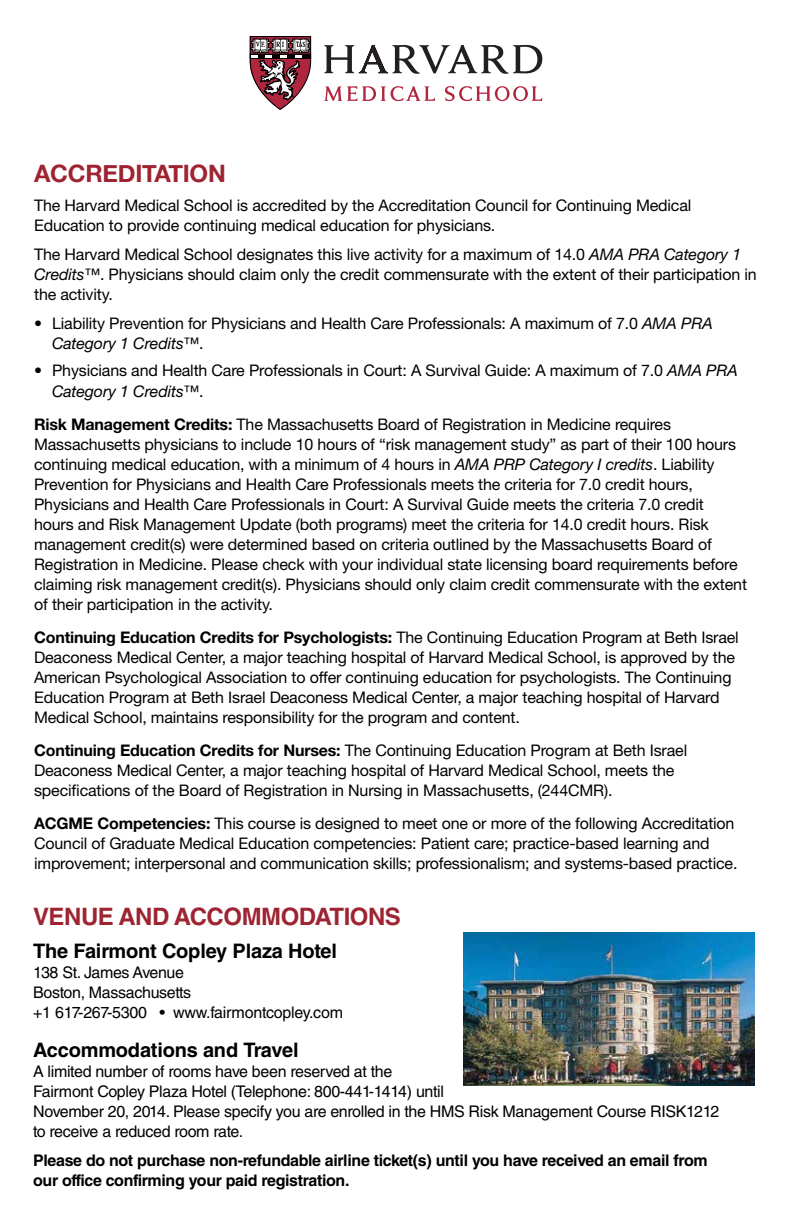
<style>
.page{position:relative;width:792px;height:1224px;background:#fff}
.page>*{position:absolute;margin:0;border:0;box-sizing:border-box;transform-origin:0 0}
.t1{font:700 24px "Helvetica LT Std";letter-spacing:-.02em;color:#9e2432}
.t2{font:700 24px "Helvetica Neue";letter-spacing:-.01em;color:#9e2432}
.t3{font:700 20px "Helvetica LT Std";letter-spacing:-.01em;color:#000}
.t4{font:16px/20px "Helvetica Neue LT Std";letter-spacing:-.01em;color:#000}
.t5{font:16px/20px "Helvetica LT Std";letter-spacing:-.02em;color:#000}
.t6{font:700 16px/20px "Helvetica LT Std";letter-spacing:-.02em;color:#000}
.s1{font-style:italic}
.s2{font-weight:700}
</style>
<div class="page">
<svg style="left:324px;top:45px;width:218px;height:29px"></svg>
<svg style="left:324px;top:86px;width:218px;height:15px"></svg>
<svg style="left:250px;top:36px;width:62px;height:74px"></svg>
<img style="left:464px;top:932px;width:290px;height:153px">
<h1 class="t2" style="left:34px;top:152px;width:193px">ACCREDITATION</h1>
<p class="t4" style="left:34px;top:195px;width:659px">The Harvard Medical School is accredited by the Accreditation Council for Continuing Medical<br>Education to provide continuing medical education for physicians.</p>
<p class="t4" style="left:34px;top:244px;width:724px">The Harvard Medical School designates this live activity for a maximum of 14.0 <span class="s1">AMA PRA Category 1<br>Credits™</span>. Physicians should claim only the credit commensurate with the extent of their participation in the activity.</p>
<p class="t4" style="left:52px;top:313px;width:662px;text-indent:-18px">• Liability Prevention for Physicians and Health Care Professionals: A maximum of 7.0 <span class="s1">AMA PRA<br>Category 1 Credits™</span>.</p>
<p class="t4" style="left:52px;top:360px;width:687px;line-height:21px;text-indent:-18px">• Physicians and Health Care Professionals in Court: A Survival Guide: A maximum of 7.0 <span class="s1">AMA PRA<br>Category 1 Credits™</span>.</p>
<p class="t4" style="left:34px;top:414px;width:714px"><span class="s2">Risk Management Credits:</span> The Massachusetts Board of Registration in Medicine requires Massachusetts physicians to include 10 hours of “risk management study” as part of their 100 hours continuing medical education, with a minimum of 4 hours in <span class="s1">AMA PRP Category I credits</span>. Liability Prevention for Physicians and Health Care Professionals meets the criteria for 7.0 credit hours, Physicians and Health Care Professionals in Court: A Survival Guide meets the criteria 7.0 credit hours and Risk Management Update (both programs) meet the criteria for 14.0 credit hours. Risk management credit(s) were determined based on criteria outlined by the Massachusetts Board of Registration in Medicine. Please check with your individual state licensing board requirements before claiming risk management credit(s). Physicians should only claim credit commensurate with the extent of their participation in the activity.</p>
<p class="t4" style="left:34px;top:627px;width:706px"><span class="s2">Continuing Education Credits for Psychologists:</span> The Continuing Education Program at Beth Israel Deaconess Medical Center, a major teaching hospital of Harvard Medical School, is approved by the American Psychological Association to offer continuing education for psychologists. The Continuing Education Program at Beth Israel Deaconess Medical Center, a major teaching hospital of Harvard Medical School, maintains responsibility for the program and content.</p>
<p class="t4" style="left:34px;top:740px;width:655px"><span class="s2">Continuing Education Credits for Nurses:</span> The Continuing Education Program at Beth Israel<br>Deaconess Medical Center, a major teaching hospital of Harvard Medical School, meets the specifications of the Board of Registration in Nursing in Massachusetts, (244CMR).</p>
<p class="t4" style="left:34px;top:813px;width:705px"><span class="s2">ACGME Competencies:</span> This course is designed to meet one or more of the following Accreditation<br>Council of Graduate Medical Education competencies: Patient care; practice-based learning and improvement; interpersonal and communication skills; professionalism; and systems-based practice.</p>
<h1 class="t1" style="left:33px;top:902px;width:369px">VENUE AND ACCOMMODATIONS</h1>
<p class="t3" style="left:33px;top:939px;width:305px">The Fairmont Copley Plaza Hotel</p>
<p class="t5" style="left:33px;top:963px;width:311px">138 St. James Avenue<br>Boston, Massachusetts<br>+1 617-267-5300 • www.fairmontcopley.com</p>
<p class="t3" style="left:33px;top:1037px;width:267px">Accommodations and Travel</p>
<p class="t5" style="left:33px;top:1061px;width:688px">A limited number of rooms have been reserved at the<br>Fairmont Copley Plaza Hotel (Telephone: 800-441-1414) until<br>November 20, 2014. Please specify you are enrolled in the HMS Risk Management Course RISK1212 to receive a reduced room rate.</p>
<p class="t6" style="left:33px;top:1150px;width:676px">Please do not purchase non-refundable airline ticket(s) until you have received an email from our office confirming your paid registration.</p>
</div>
